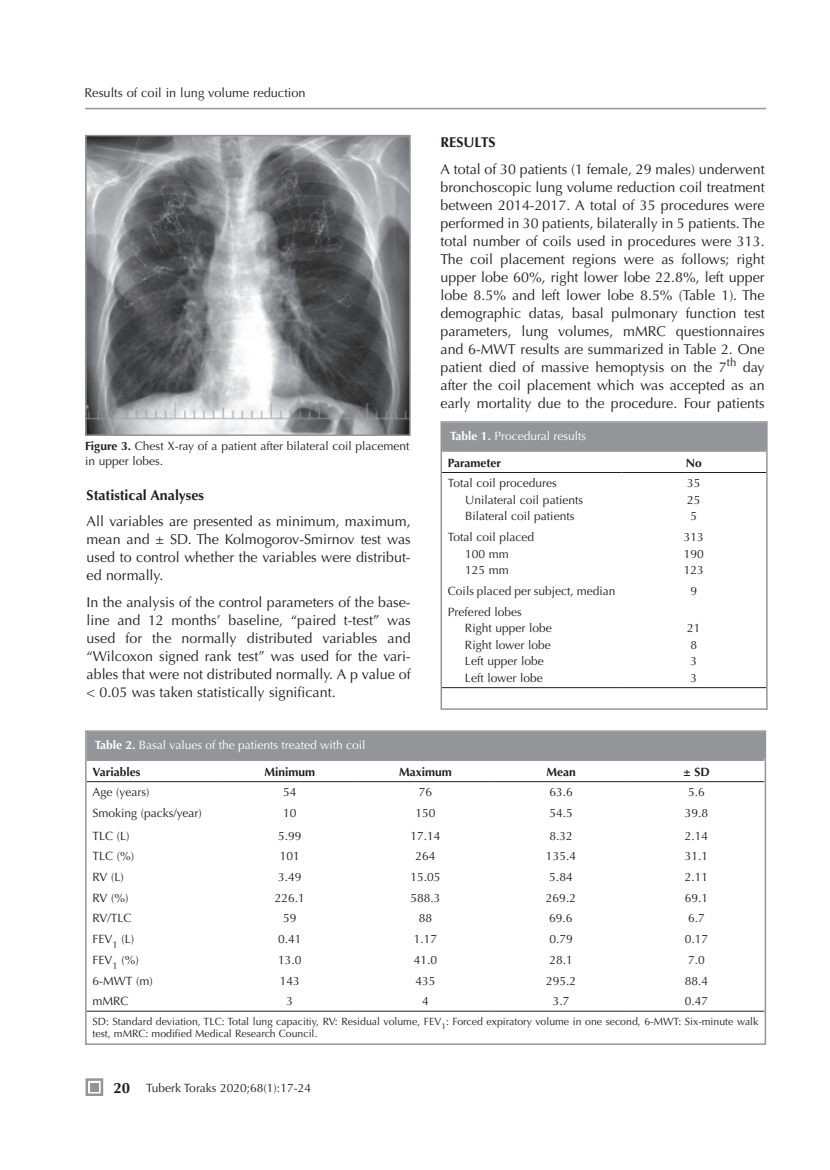
<style>
.page{position:relative;width:830px;height:1170px;background:#fff}
.page>*{position:absolute;margin:0;border:0;box-sizing:border-box;transform-origin:0 0}
.t1{font:700 15px "Optima LT Std";color:#231f20}
.t2{font:14.25px/18px "Optima LT Std";color:#231f20;text-align:justify}
.t3{font:700 14.25px "Optima LT Std";color:#231f20}
.t4{font:12.75px "Optima LT Std";color:#231f20}
.t5{font:12px/16.5px "Optima LT Std";color:#231f20}
.t6{font:12px "Optima LT Std";color:#fff}
.t7{font:700 12px "Optima LT Std";color:#231f20}
.t8{font:10.5px/12.6px "Optima LT Std";color:#231f20}
.s1{font-weight:700}
</style>
<div class="page">
<hr style="left:85px;top:108px;width:680px;height:1px;background:#939598">
<svg style="left:85px;top:1078px;width:18px;height:17px"></svg>
<div style="left:90px;top:1082px;width:8px;height:9px;background:#939598"></div>
<svg style="left:443px;top:424px;width:321px;height:28px"></svg>
<hr style="left:442px;top:472px;width:179px;height:1px;background:#231f20">
<hr style="left:621px;top:472px;width:144px;height:1px;background:#231f20">
<hr style="left:442px;top:687px;width:179px;height:1px;background:#231f20">
<hr style="left:621px;top:687px;width:144px;height:1px;background:#231f20">
<div style="left:450px;top:422px;width:315px;height:26px;background:#939598"></div>
<div style="left:440px;top:421px;width:327px;height:288px;border:2px solid #939598"></div>
<div style="left:88px;top:733px;width:674px;height:27px;background:#939598"></div>
<hr style="left:87px;top:781px;width:135px;height:1px;background:#231f20">
<hr style="left:222px;top:781px;width:135px;height:1px;background:#231f20">
<hr style="left:357px;top:781px;width:136px;height:1px;background:#231f20">
<hr style="left:493px;top:781px;width:135px;height:1px;background:#231f20">
<hr style="left:628px;top:781px;width:136px;height:1px;background:#231f20">
<hr style="left:87px;top:1010px;width:135px;height:1px;background:#231f20">
<hr style="left:222px;top:1010px;width:135px;height:1px;background:#231f20">
<hr style="left:357px;top:1010px;width:136px;height:1px;background:#231f20">
<hr style="left:493px;top:1010px;width:135px;height:1px;background:#231f20">
<hr style="left:628px;top:1010px;width:136px;height:1px;background:#231f20">
<div style="left:95px;top:731px;width:668px;height:26px;background:#939598"></div>
<div style="left:85px;top:730px;width:680px;height:314px;border:2px solid #939598"></div>
<img style="left:88px;top:138px;width:319px;height:295px">
<div style="left:85px;top:135px;width:325px;height:301px;border:2px solid #939598"></div>
<p class="t4" style="left:84px;top:86px;width:222px">Results of coil in lung volume reduction</p>
<p class="t5" style="left:85px;top:439px;width:326px;line-height:14.4px"><span class="s1">Figure 3.</span> Chest X-ray of a patient after bilateral coil placement in upper lobes.</p>
<p class="t3" style="left:87px;top:486px;width:119px">Statistical Analyses</p>
<p class="t2" style="left:87px;top:512px;width:325px">All variables are presented as minimum, maximum, mean and ± SD. The Kolmogorov-Smirnov test was used to control whether the variables were distribut&shy;ed normally.</p>
<p class="t2" style="left:87px;top:593px;width:325px">In the analysis of the control parameters of the base&shy;line and 12 months’ baseline, “paired t-test” was used for the normally distributed variables and “Wilcoxon signed rank test” was used for the vari&shy;ables that were not distributed normally. A p value of &lt; 0.05 was taken statistically significant.</p>
<p class="t3" style="left:440px;top:134px;width:57px">RESULTS</p>
<p class="t2" style="left:440px;top:160px;width:325px">A total of 30 patients (1 female, 29 males) underwent bronchoscopic lung volume reduction coil treatment between 2014-2017. A total of 35 procedures were performed in 30 patients, bilaterally in 5 patients. The total number of coils used in procedures were 313.<br>The coil placement regions were as follows; right upper lobe 60%, right lower lobe 22.8%, left upper lobe 8.5% and left lower lobe 8.5% (Table 1). The demographic datas, basal pulmonary function test parameters, lung volumes, mMRC questionnaires and 6-MWT results are summarized in Table 2. One patient died of massive hemoptysis on the 7<sup>th</sup> day after the coil placement which was accepted as an early mortality due to the procedure. Four patients</p>
<p class="t6" style="left:450px;top:429px;width:138px"><span class="s1">Table 1.</span> Procedural results</p>
<p class="t7" style="left:448px;top:455px;width:55px">Parameter</p>
<p class="t7" style="left:685px;top:455px;width:18px">No</p>
<p class="t5" style="left:465px;top:475px;width:119px;text-indent:-17px">Total coil procedures<br>Unilateral coil patients<br>Bilateral coil patients</p>
<p class="t5" style="left:686px;top:475px;width:15px;text-align:justify">35<br>25<br>5</p>
<p class="t5" style="left:465px;top:529px;width:71px;text-indent:-17px">Total coil placed<br>100 mm<br>125 mm</p>
<p class="t5" style="left:683px;top:529px;width:22px;text-align:justify">313<br>190<br>123</p>
<p class="t5" style="left:448px;top:582px;width:169px">Coils placed per subject, median</p>
<p class="t5" style="left:690px;top:582px;width:8px">9</p>
<p class="t5" style="left:465px;top:603px;width:88px;text-indent:-17px">Prefered lobes<br>Right upper lobe<br>Right lower lobe<br>Left upper lobe<br>Left lower lobe</p>
<p class="t5" style="left:686px;top:620px;width:15px">21<br>8<br>3<br>3</p>
<p class="t6" style="left:95px;top:738px;width:272px"><span class="s1">Table 2.</span> Basal values of the patients treated with coil</p>
<p class="t7" style="left:92px;top:764px;width:49px">Variables</p>
<p class="t7" style="left:264px;top:764px;width:52px">Minimum</p>
<p class="t7" style="left:399px;top:764px;width:54px">Maximum</p>
<p class="t7" style="left:546px;top:764px;width:31px">Mean</p>
<p class="t7" style="left:683px;top:764px;width:28px">± SD</p>
<p class="t5" style="left:92px;top:784px;width:58px">Age (years)</p>
<p class="t5" style="left:283px;top:784px;width:15px">54</p>
<p class="t5" style="left:418px;top:784px;width:15px">76</p>
<p class="t5" style="left:549px;top:784px;width:25px">63.6</p>
<p class="t5" style="left:688px;top:784px;width:18px">5.6</p>
<p class="t5" style="left:92px;top:804px;width:111px">Smoking (packs/year)</p>
<p class="t5" style="left:283px;top:804px;width:15px">10</p>
<p class="t5" style="left:415px;top:804px;width:22px">150</p>
<p class="t5" style="left:549px;top:804px;width:25px">54.5</p>
<p class="t5" style="left:684px;top:804px;width:25px">39.8</p>
<p class="t5" style="left:92px;top:827px;width:39px">TLC (L)</p>
<p class="t5" style="left:278px;top:827px;width:25px">5.99</p>
<p class="t5" style="left:410px;top:827px;width:32px">17.14</p>
<p class="t5" style="left:549px;top:827px;width:25px">8.32</p>
<p class="t5" style="left:684px;top:827px;width:25px">2.14</p>
<p class="t5" style="left:92px;top:848px;width:43px">TLC (%)</p>
<p class="t5" style="left:280px;top:848px;width:22px">101</p>
<p class="t5" style="left:415px;top:848px;width:22px">264</p>
<p class="t5" style="left:545px;top:848px;width:32px">135.4</p>
<p class="t5" style="left:684px;top:848px;width:25px">31.1</p>
<p class="t5" style="left:92px;top:868px;width:33px">RV (L)</p>
<p class="t5" style="left:278px;top:868px;width:25px">3.49</p>
<p class="t5" style="left:410px;top:868px;width:32px">15.05</p>
<p class="t5" style="left:549px;top:868px;width:25px">5.84</p>
<p class="t5" style="left:684px;top:868px;width:25px">2.11</p>
<p class="t5" style="left:92px;top:889px;width:37px">RV (%)</p>
<p class="t5" style="left:275px;top:889px;width:32px">226.1</p>
<p class="t5" style="left:410px;top:889px;width:32px">588.3</p>
<p class="t5" style="left:545px;top:889px;width:32px">269.2</p>
<p class="t5" style="left:684px;top:889px;width:25px">69.1</p>
<p class="t5" style="left:92px;top:910px;width:40px">RV/TLC</p>
<p class="t5" style="left:283px;top:910px;width:15px">59</p>
<p class="t5" style="left:418px;top:910px;width:15px">88</p>
<p class="t5" style="left:549px;top:910px;width:25px">69.6</p>
<p class="t5" style="left:687px;top:910px;width:18px">6.7</p>
<p class="t5" style="left:92px;top:930px;width:43px">FEV<sub>1</sub> (L)</p>
<p class="t5" style="left:278px;top:930px;width:25px">0.41</p>
<p class="t5" style="left:413px;top:930px;width:25px">1.17</p>
<p class="t5" style="left:549px;top:930px;width:25px">0.79</p>
<p class="t5" style="left:684px;top:930px;width:25px">0.17</p>
<p class="t5" style="left:92px;top:951px;width:48px">FEV<sub>1</sub> (%)</p>
<p class="t5" style="left:278px;top:951px;width:25px">13.0</p>
<p class="t5" style="left:413px;top:951px;width:25px">41.0</p>
<p class="t5" style="left:549px;top:951px;width:25px">28.1</p>
<p class="t5" style="left:688px;top:951px;width:18px">7.0</p>
<p class="t5" style="left:92px;top:972px;width:62px">6-MWT (m)</p>
<p class="t5" style="left:280px;top:972px;width:22px">143</p>
<p class="t5" style="left:415px;top:972px;width:22px">435</p>
<p class="t5" style="left:545px;top:972px;width:32px">295.2</p>
<p class="t5" style="left:684px;top:972px;width:25px">88.4</p>
<p class="t5" style="left:92px;top:992px;width:37px">mMRC</p>
<p class="t5" style="left:286px;top:992px;width:8px">3</p>
<p class="t5" style="left:422px;top:992px;width:8px">4</p>
<p class="t5" style="left:552px;top:992px;width:18px">3.7</p>
<p class="t5" style="left:684px;top:992px;width:25px">0.47</p>
<p class="t8" style="left:92px;top:1014px;width:667px">SD: Standard deviation, TLC: Total lung capacitiy, RV: Residual volume, FEV<sub>1</sub>: Forced expiratory volume in one second, 6-MWT: Six-minute walk test, mMRC: modified Medical Research Council.</p>
<p class="t1" style="left:113px;top:1078px;width:18px">20</p>
<p class="t5" style="left:146px;top:1079px;width:166px">Tuberk Toraks 2020;68(1):17-24</p>
</div>
